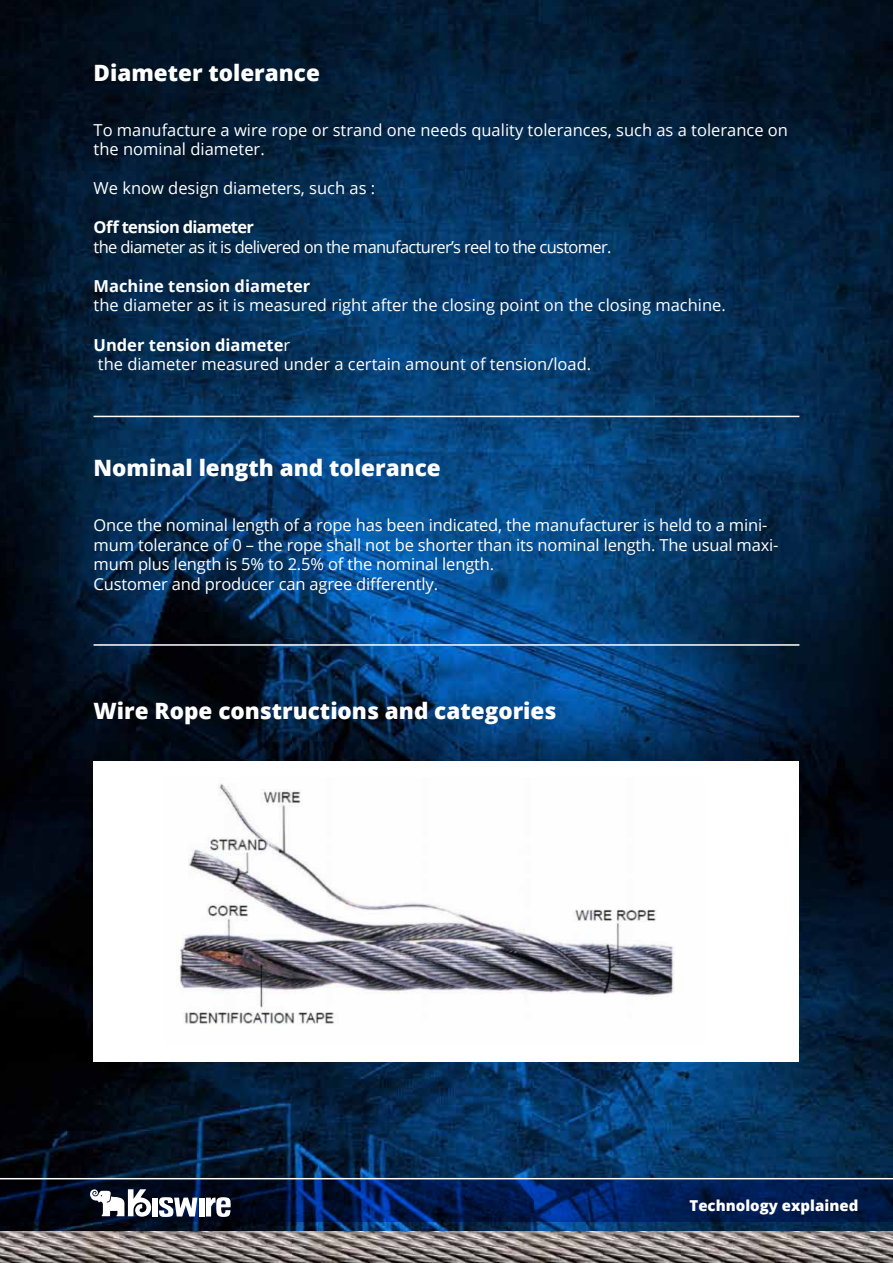
<style>
.page{position:relative;width:893px;height:1263px;background:#fff}
.page>*{position:absolute;margin:0;border:0;box-sizing:border-box;transform-origin:0 0}
.t1{font:800 22.5px "Open Sans";color:#fff}
.t2{font:16.5px/19.5px "Open Sans";letter-spacing:-.01em;color:#fff}
.t3{font:16.5px "Open Sans";letter-spacing:-.04em;color:#fff}
.t4{font:700 16.5px "Open Sans";color:#fff}
.t5{font:700 16.5px "Open Sans";letter-spacing:-.04em;color:#fff}
.t6{font:800 15px "Open Sans";color:#fff}
.s1{font-weight:700}
</style>
<div class="page">
<img style="left:0;top:0;width:893px;height:1231px">
<svg style="left:0;top:1179px;width:893px;height:43px;background:#041b4b"></svg>
<div style="left:153px;top:1197px;width:5px;height:19px;background:#fff"></div>
<svg style="left:159px;top:1196px;width:38px;height:21px"></svg>
<div style="left:199px;top:1197px;width:5px;height:19px;background:#fff"></div>
<svg style="left:206px;top:1197px;width:25px;height:20px"></svg>
<svg style="left:90px;top:1189px;width:61px;height:28px"></svg>
<hr style="left:0;top:1178px;width:893px;height:1px;background:#fff">
<img style="left:0;top:1231px;width:893px;height:32px">
<hr style="left:94px;top:644px;width:705px;height:2px;background:#fff">
<div style="left:94px;top:761px;width:705px;height:301px;background:#fff"></div>
<img style="left:177px;top:783px;width:498px;height:241px">
<hr style="left:94px;top:416px;width:705px;height:1px;background:#fff">
<h1 class="t1" style="left:94px;top:56px;width:228px">Diameter tolerance</h1>
<p class="t2" style="left:94px;top:120px;width:696px">To manufacture a wire rope or strand one needs quality tolerances, such as a tolerance on the nominal diameter.</p>
<p class="t2" style="left:94px;top:178px;width:283px">We know design diameters, such as :</p>
<p class="t5" style="left:94px;top:216px;width:162px">Off tension diameter</p>
<p class="t3" style="left:94px;top:236px;width:520px">the diameter as it is delivered on the manufacturer’s reel to the customer.</p>
<p class="t4" style="left:94px;top:274px;width:218px">Machine tension diameter</p>
<p class="t2" style="left:94px;top:295px;width:634px">the diameter as it is measured right after the closing point on the closing machine.</p>
<p class="t2" style="left:94px;top:334px;width:499px"><span class="s1">Under tension diamete</span>r<br>the diameter measured under a certain amount of tension/load.</p>
<h1 class="t1" style="left:94px;top:451px;width:349px">Nominal length and tolerance</h1>
<p class="t2" style="left:94px;top:515px;width:686px">Once the nominal length of a rope has been indicated, the manufacturer is held to a mini&shy;mum tolerance of 0 – the rope shall not be shorter than its nominal length. The usual maxi&shy;mum plus length is 5% to 2.5% of the nominal length.<br>Customer and producer can agree differently.</p>
<h1 class="t1" style="left:94px;top:694px;width:464px">Wire Rope constructions and categories</h1>
<p class="t6" style="left:689px;top:1194px;width:170px">Technology explained</p>
</div>
